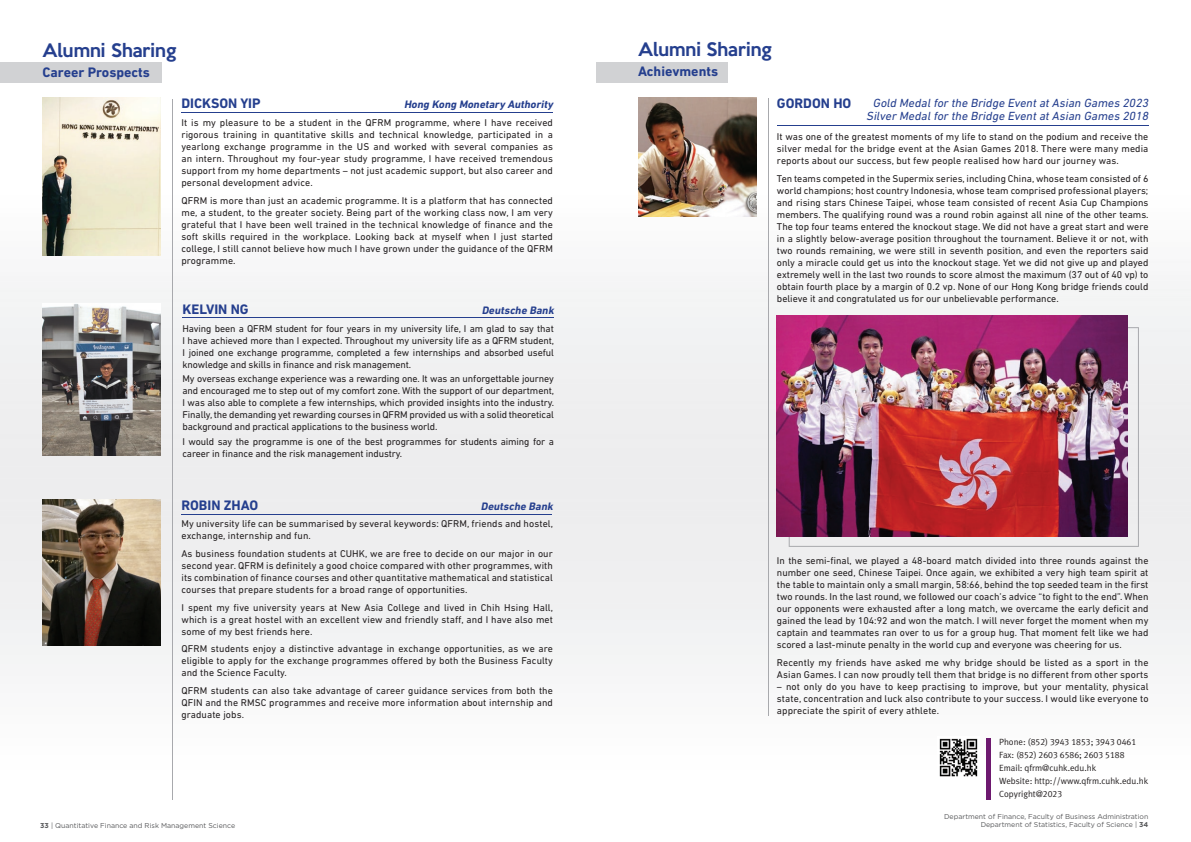
<style>
.page{position:relative;width:1191px;height:842px;background:#fff}
.page>*{position:absolute;margin:0;border:0;box-sizing:border-box;transform-origin:0 0}
.t1{font:500 17px "Keep Calm";color:#253f8e}
.t2{font:700 14px "DIN Next LT Pro";color:#253f8e}
.t3{font:italic 12px "DIN Next LT Pro";color:#253f8e}
.t4{font:italic 700 11px "DIN Next LT Pro";color:#253f8e}
.t5{font:10px/12px "DIN Next LT Pro";letter-spacing:.01em;color:#231f20;text-align:justify}
.t6{font:10px/12px "DIN Next LT Pro";letter-spacing:-.01em;color:#231f20}
.t7{font:9px/13px "Meta Plus Normal";color:#231f20}
.t8{font:9px/13px "Meta Plus Normal Caps";color:#231f20}
.t9{font:7px/8.4px "Gotham";color:#57585a;text-align:right}
.s1{font-weight:700}
.s2{font-family:"Meta Plus Normal"}
.s3{font-family:"Meta Plus Normal Caps"}
</style>
<div class="page">
<img style="left:0;top:62px;width:1191px;height:738px">
<hr style="left:172px;top:99px;width:1px;height:701px;background:#a8a9ad">
<hr style="left:181px;top:514px;width:371px;height:1px;background:#253f8e">
<img style="left:43px;top:499px;width:118px;height:146px">
<hr style="left:181px;top:112px;width:372px;height:1px;background:#253f8e">
<img style="left:43px;top:98px;width:118px;height:158px">
<div style="left:0;top:62px;width:162px;height:21px;background:#d1d2d4"></div>
<hr style="left:768px;top:98px;width:1px;height:617px;background:#a8a9ad">
<img style="left:638px;top:98px;width:118px;height:118px">
<hr style="left:986px;top:738px;width:4px;height:61px;background:#6d196f">
<img style="left:937px;top:736px;width:42px;height:43px">
<svg style="left:788px;top:327px;width:351px;height:220px;background:#dcd6da"></svg>
<hr style="left:777px;top:125px;width:371px;height:1px;background:#253f8e">
<img style="left:777px;top:315px;width:350px;height:221px">
<div style="left:596px;top:62px;width:131px;height:21px;background:#d1d2d4"></div>
<hr style="left:182px;top:318px;width:372px;height:1px;background:#253f8e">
<img style="left:43px;top:303px;width:118px;height:152px">
<h1 class="t1" style="left:43px;top:35px;width:135px">Alumni Sharing</h1>
<h2 class="t2" style="left:43px;top:64px;width:109px">Career Prospects</h2>
<h2 class="t2" style="left:181px;top:95px;width:81px">DICKSON YIP</h2>
<p class="t4" style="left:404px;top:98px;width:153px">Hong Kong Monetary Authority</p>
<p class="t5" style="left:181px;top:116px;width:373px">It is my pleasure to be a student in the QFRM programme, where I have received rigorous training in quantitative skills and technical knowledge, participated in a yearlong exchange programme in the US and worked with several companies as an intern. Throughout my four-year study programme, I have received tremendous support from my home departments – not just academic support, but also career and personal development advice.</p>
<p class="t5" style="left:181px;top:194px;width:373px">QFRM is more than just an academic programme. It is a platform that has connected me, a student, to the greater society. Being part of the working class now, I am very grateful that I have been well trained in the technical knowledge of finance and the soft skills required in the workplace. Looking back at myself when I just started college, I still cannot believe how much I have grown under the guidance of the QFRM programme.</p>
<h2 class="t2" style="left:182px;top:301px;width:68px">KELVIN NG</h2>
<p class="t4" style="left:482px;top:304px;width:76px">Deutsche Bank</p>
<p class="t5" style="left:182px;top:322px;width:373px">Having been a QFRM student for four years in my university life, I am glad to say that I have achieved more than I expected. Throughout my university life as a QFRM student, I joined one exchange programme, completed a few internships and absorbed useful knowledge and skills in finance and risk management.</p>
<p class="t5" style="left:182px;top:373px;width:373px">My overseas exchange experience was a rewarding one. It was an unforgettable journey and encouraged me to step out of my comfort zone. With the support of our department, I was also able to complete a few internships, which provided insights into the industry.<br>Finally, the demanding yet rewarding courses in QFRM provided us with a solid theoretical background and practical applications to the business world.</p>
<p class="t6" style="left:182px;top:436px;width:373px">I would say the programme is one of the best programmes for students aiming for a career in finance and the risk management industry.</p>
<h2 class="t2" style="left:181px;top:497px;width:78px">ROBIN ZHAO</h2>
<p class="t4" style="left:481px;top:500px;width:76px">Deutsche Bank</p>
<p class="t5" style="left:181px;top:518px;width:373px">My university life can be summarised by several keywords: QFRM, friends and hostel, exchange, internship and fun.</p>
<p class="t5" style="left:181px;top:548px;width:373px">As business foundation students at CUHK, we are free to decide on our major in our second year. QFRM is definitely a good choice compared with other programmes, with its combination of finance courses and other quantitative mathematical and statistical courses that prepare students for a broad range of opportunities.</p>
<p class="t5" style="left:181px;top:601px;width:373px">I spent my five university years at New Asia College and lived in Chih Hsing Hall, which is a great hostel with an excellent view and friendly staff, and I have also met some of my best friends here.</p>
<p class="t5" style="left:181px;top:643px;width:373px">QFRM students enjoy a distinctive advantage in exchange opportunities, as we are eligible to apply for the exchange programmes offered by both the Business Faculty and the Science Faculty.</p>
<p class="t5" style="left:181px;top:685px;width:373px">QFRM students can also take advantage of career guidance services from both the QFIN and the RMSC programmes and receive more information about internship and graduate jobs.</p>
<p class="t9" style="left:40px;top:821px;width:196px"><span class="s1">33</span> | Quantitative Finance and Risk Management Science</p>
<h1 class="t1" style="left:638px;top:35px;width:135px">Alumni Sharing</h1>
<h2 class="t2" style="left:638px;top:63px;width:82px">Achievments</h2>
<p class="t3" style="left:873px;top:96px;width:279px">Gold Medalfor the Bridge EventatAsian Games 2023</p>
<h2 class="t2" style="left:777px;top:95px;width:76px">GORDON HO</h2>
<p class="t5" style="left:777px;top:131px;width:373px">It was one of the greatest moments of my life to stand on the podium and receive the silver medal for the bridge event at the Asian Games 2018. There were many media reports about our success, but few people realised how hard our journey was.</p>
<p class="t5" style="left:777px;top:172px;width:373px">Ten teams competed in the Supermix series, including China, whose team consisted of 6 world champions; host country Indonesia, whose team comprised professional players; and rising stars Chinese Taipei, whose team consisted of recent Asia Cup Champions members. The qualifying round was a round robin against all nine of the other teams.<br>The top four teams entered the knockout stage. We did not have a great start and were in a slightly below-average position throughout the tournament. Believe it or not, with two rounds remaining, we were still in seventh position, and even the reporters said only a miracle could get us into the knockout stage. Yet we did not give up and played extremely well in the last two rounds to score almost the maximum (37 out of 40 vp) to obtain fourth place by a margin of 0.2 vp. None of our Hong Kong bridge friends could believe it and congratulated us for our unbelievable performance.</p>
<p class="t3" style="left:866px;top:109px;width:286px">Silver Medalfor the Bridge EventatAsian Games 2018</p>
<p class="t5" style="left:777px;top:554px;width:373px">In the semi-final, we played a 48-board match divided into three rounds against the number one seed, Chinese Taipei. Once again, we exhibited a very high team spirit at the table to maintain only a small margin, 58:66, behind the top seeded team in the first two rounds. In the last round, we followed our coach’s advice “to fight to the end”. When our opponents were exhausted after a long match, we overcame the early deficit and gained the lead by 104:92 and won the match. I will never forget the moment when my captain and teammates ran over to us for a group hug. That moment felt like we had scored a last-minute penalty in the world cup and everyone was cheering for us.</p>
<p class="t5" style="left:777px;top:656px;width:373px">Recently my friends have asked me why bridge should be listed as a sport in the<br>Asian Games. I can now proudly tell them that bridge is no different from other sports</p>
<p class="t5" style="left:777px;top:680px;width:373px">– not only do you have to keep practising to improve, but your mentality, physical state, concentration and luck also contribute to your success. I would like everyone to appreciate the spirit of every athlete.</p>
<p class="t8" style="left:999px;top:736px;width:139px"><span class="s2">Phone:</span> (852) 3943 1853; 3943 0461<br><span class="s2">Fax:</span> (852) 2603 6586; 2603 5188</p>
<p class="t7" style="left:999px;top:762px;width:150px">Email: qfrm@cuhk.edu.hk<br>Website: http://www.qfrm.cuhk.edu.hk<br>Copyright@<span class="s3">2023</span></p>
<p class="t9" style="left:944px;top:812px;width:206px">Department of Finance, Faculty of Business Administration<br>Department of Statistics, Faculty of Science | <span class="s1">34</span></p>
</div>
